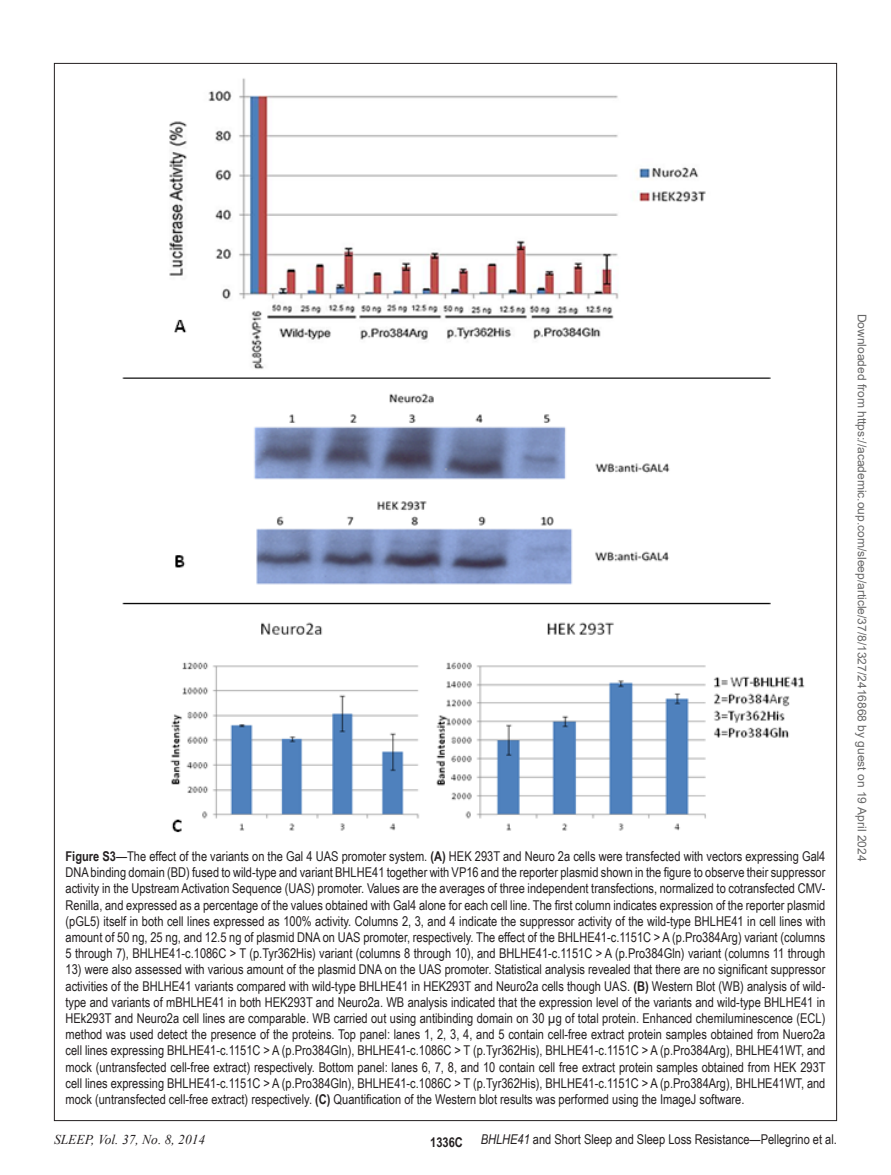
<style>
.page{position:relative;width:891px;height:1175px;background:#fff}
.page>*{position:absolute;margin:0;border:0;box-sizing:border-box;transform-origin:0 0}
.t1{font:13.5px/16.2px "Arial Narrow";color:#231f20;text-align:justify}
.t2{font:italic 13.5px "Times New Roman";color:#231f20}
.t3{font:700 13.5px "Arial Narrow";color:#231f20}
.t4{font:12px "Arial";color:#666}
.s1{font-weight:700}
.s2{font-style:italic}
</style>
<div class="page">
<img style="left:122px;top:78px;width:683px;height:755px">
<p class="t1" style="left:66px;top:847px;width:761px"><span class="s1">Figure S3</span>—The effect of the variants on the Gal 4 UAS promoter system. <span class="s1">(A)</span> HEK 293T and Neuro 2a cells were transfected with vectors expressing Gal4<br>DNA binding domain (BD) fused to wild-type and variant BHLHE41 together with VP16 and the reporter plasmid shown in the figure to observe their suppressor activity in the Upstream Activation Sequence (UAS) promoter. Values are the averages of three independent transfections, normalized to cotransfected CMV-Renilla, and expressed as a percentage of the values obtained with Gal4 alone for each cell line. The first column indicates expression of the reporter plasmid (pGL5) itself in both cell lines expressed as 100% activity. Columns 2, 3, and 4 indicate the suppressor activity of the wild-type BHLHE41 in cell lines with amount of 50 ng, 25 ng, and 12.5 ng of plasmid DNA on UAS promoter, respectively. The effect of the BHLHE41-c.1151C &gt; A (p.Pro384Arg) variant (columns 5 through 7), BHLHE41-c.1086C &gt; T (p.Tyr362His) variant (columns 8 through 10), and BHLHE41-c.1151C &gt; A (p.Pro384Gln) variant (columns 11 through</p>
<p class="t1" style="left:66px;top:961px;width:762px">13) were also assessed with various amount of the plasmid DNA on the UAS promoter. Statistical analysis revealed that there are no significant suppressor activities of the BHLHE41 variants compared with wild-type BHLHE41 in HEK293T and Neuro2a cells though UAS. <span class="s1">(B)</span> Western Blot (WB) analysis of wild&shy;type and variants of mBHLHE41 in both HEK293T and Neuro2a. WB analysis indicated that the expression level of the variants and wild-type BHLHE41 in HEk293T and Neuro2a cell lines are comparable. WB carried out using antibinding domain on 30 µg of total protein. Enhanced chemiluminescence (ECL) method was used detect the presence of the proteins. Top panel: lanes 1, 2, 3, 4, and 5 contain cell-free extract protein samples obtained from Nuero2a cell lines expressing BHLHE41-c.1151C &gt; A (p.Pro384Gln), BHLHE41-c.1086C &gt; T (p.Tyr362His), BHLHE41-c.1151C &gt; A (p.Pro384Arg), BHLHE41WT, and mock (untransfected cell-free extract) respectively. Bottom panel: lanes 6, 7, 8, and 10 contain cell free extract protein samples obtained from HEK 293T cell lines expressing BHLHE41-c.1151C &gt; A (p.Pro384Gln), BHLHE41-c.1086C &gt; T (p.Tyr362His), BHLHE41-c.1151C &gt; A (p.Pro384Arg), BHLHE41WT, and mock (untransfected cell-free extract) respectively. <span class="s1">(C)</span> Quantification of the Western blot results was performed using the ImageJ software.</p>
<p class="t2" style="left:54px;top:1130px;width:153px">SLEEP, Vol. 37, No. 8, 2014</p>
<p class="t3" style="left:430px;top:1132px;width:34px">1336C</p>
<p class="t1" style="left:481px;top:1130px;width:358px"><span class="s2">BHLHE41</span> and Short Sleep and Sleep Loss Resistance—Pellegrino et al.</p>
<p class="t4" style="left:866px;top:314px;width:549px;rotate:90deg">Downloaded from https://academic.oup.com/sleep/article/37/8/1327/2416868 by guest on 19 April 2024</p>
</div>
